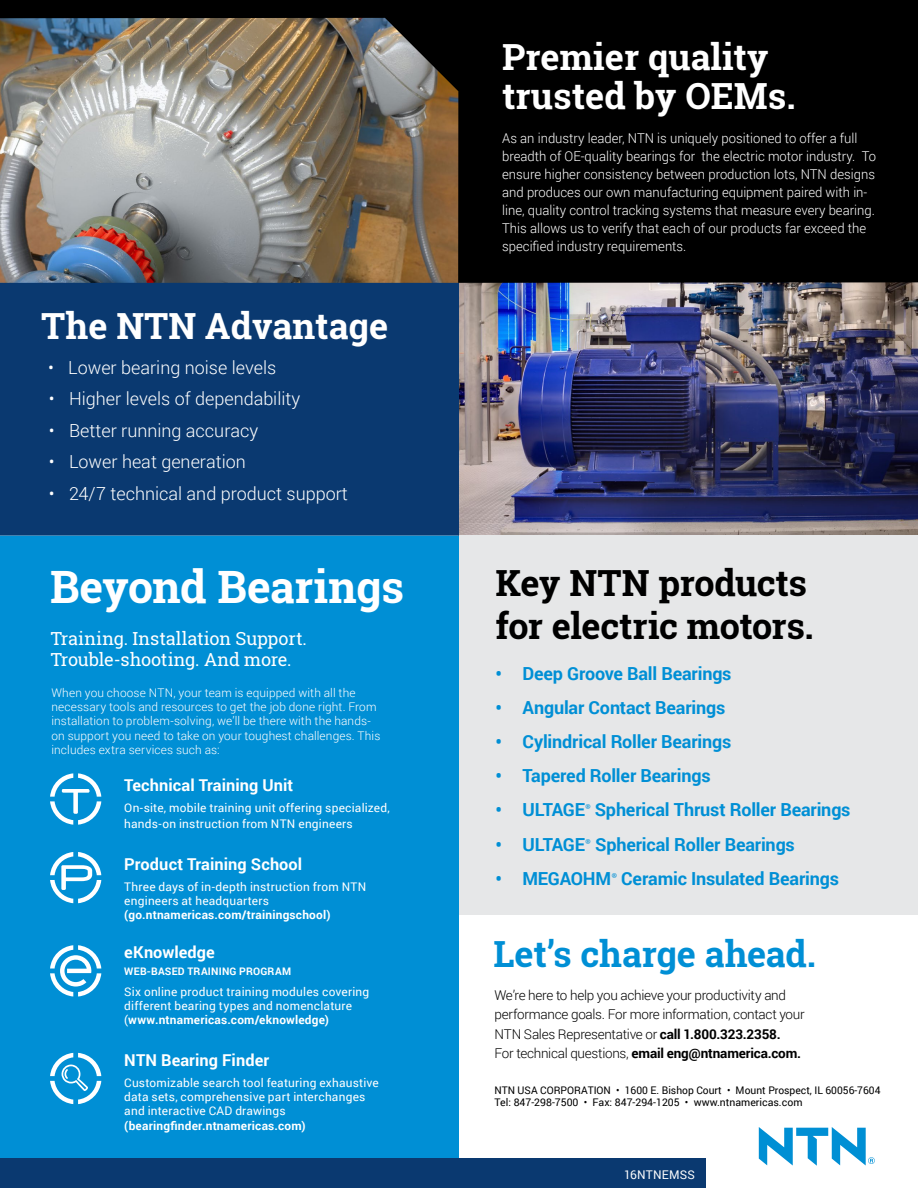
<style>
.page{position:relative;width:918px;height:1188px;background:#fff}
.page>*{position:absolute;margin:0;border:0;box-sizing:border-box;transform-origin:0 0}
.t1{font:700 44.55px "Roboto Slab";letter-spacing:-.01em;color:#fff}
.t2{font:700 36px/39px "Roboto Slab";color:#fff}
.t3{font:700 36px/43.2px "Roboto Slab";letter-spacing:-.01em;color:#000}
.t4{font:700 36px "Roboto Slab";letter-spacing:-.005em;color:#008fd5}
.t5{font:700 18px "Roboto";letter-spacing:-.01em;color:#008fd5}
.t6{font:300 18px "Roboto";color:#fff}
.t7{font:18px/21.6px "Roboto Slab";letter-spacing:-.01em;color:#fff}
.t8{font:700 16.35px "Roboto";letter-spacing:.005em;color:#fff}
.t9{font:300 13.5px/18px "Roboto";color:#fff}
.t10{font:300 13.5px/19.5px "Roboto";letter-spacing:-.02em;color:#000}
.t11{font:12px "Roboto";letter-spacing:.015em;color:#fff}
.t12{font:11.85px/14.2px "Roboto";letter-spacing:.015em;color:#fff}
.t13{font:300 11.85px/14.2px "Roboto";letter-spacing:.01em;color:#fff}
.t14{font:700 11.85px "Roboto";letter-spacing:.015em;color:#fff}
.t15{font:10.5px/12.6px "Roboto";color:#000}
.t16{font:700 10.35px "Roboto";letter-spacing:.025em;color:#fff}
.s1{font-weight:700}
.s2{font-family:"Minion Pro";font-weight:400}
</style>
<div class="page">
<img style="left:459px;top:283px;width:459px;height:252px">
<div style="left:0;top:535px;width:459px;height:624px;background:#008fd5"></div>
<div style="left:459px;top:535px;width:459px;height:380px;background:#e6e7e8"></div>
<svg style="left:50px;top:773px;width:51px;height:52px"></svg>
<svg style="left:50px;top:852px;width:51px;height:51px"></svg>
<svg style="left:50px;top:945px;width:51px;height:52px"></svg>
<svg style="left:50px;top:1053px;width:51px;height:51px"></svg>
<div style="left:0;top:283px;width:459px;height:252px;background:#0a3970"></div>
<div style="left:0;top:1159px;width:706px;height:29px;background:#0a3970"></div>
<img style="left:0;top:0;width:918px;height:283px">
<svg style="left:759px;top:1127px;width:116px;height:39px"></svg>
<h2 class="t2" style="left:41px;top:306px;width:348px">The NTN Advantage</h2>
<h3 class="t6" style="left:48px;top:355px;width:230px">• Lower bearing noise levels</h3>
<h3 class="t6" style="left:49px;top:386px;width:253px">• Higher levels of dependability</h3>
<h3 class="t6" style="left:49px;top:418px;width:211px">• Better running accuracy</h3>
<h3 class="t6" style="left:49px;top:449px;width:198px">• Lower heat generation</h3>
<h3 class="t6" style="left:49px;top:481px;width:301px">• 24/7 technical and product support</h3>
<h1 class="t1" style="left:50px;top:556px;width:355px">Beyond Bearings</h1>
<h3 class="t7" style="left:51px;top:627px;width:258px">Training. Installation Support.<br>Trouble-shooting. And more.</h3>
<p class="t13" style="left:51px;top:685px;width:330px">When you choose NTN, your team is equipped with all the necessary tools and resources to get the job done right. From installation to problem-solving, we’ll be there with the hands&shy;on support you need to take on your toughest challenges. This includes extra services such as:</p>
<p class="t8" style="left:124px;top:774px;width:171px">Technical Training Unit</p>
<p class="t12" style="left:124px;top:799px;width:267px;line-height:15.9px">On-site, mobile training unit offering specialized, hands-on instruction from NTN engineers</p>
<p class="t8" style="left:124px;top:852px;width:179px">Product Training School</p>
<p class="t12" style="left:124px;top:879px;width:244px">Three days of in-depth instruction from NTN engineers at headquarters</p>
<p class="t14" style="left:124px;top:907px;width:208px">(go.ntnamericas.com/trainingschool)</p>
<p class="t8" style="left:124px;top:941px;width:92px">eKnowledge</p>
<p class="t16" style="left:124px;top:964px;width:168px">WEB-BASED TRAINING PROGRAM</p>
<p class="t12" style="left:124px;top:984px;width:247px">Six online product training modules covering different bearing types and nomenclature (<span class="s1">www.ntnamericas.com/eknowledge)</span></p>
<p class="t8" style="left:124px;top:1049px;width:146px">NTN Bearing Finder</p>
<p class="t12" style="left:124px;top:1075px;width:256px">Customizable search tool featuring exhaustive data sets, comprehensive part interchanges and interactive CAD drawings</p>
<p class="t14" style="left:124px;top:1117px;width:183px">(bearingfinder.ntnamericas.com)</p>
<h2 class="t2" style="left:502px;top:37px;width:295px">Premier quality trusted by OEMs.</h2>
<p class="t9" style="left:502px;top:129px;width:375px">As an industry leader, NTN is uniquely positioned to offer a full breadth of OE-quality bearings for the electric motor industry. To ensure higher consistency between production lots, NTN designs and produces our own manufacturing equipment paired with in&shy;line, quality control tracking systems that measure every bearing.<br>This allows us to verify that each of our products far exceed the specified industry requirements.</p>
<h2 class="t3" style="left:495px;top:561px;width:320px">Key NTN products for electric motors.</h2>
<h3 class="t5" style="left:495px;top:660px;width:238px">• Deep Groove Ball Bearings</h3>
<h3 class="t5" style="left:495px;top:695px;width:232px">• Angular Contact Bearings</h3>
<h3 class="t5" style="left:495px;top:729px;width:237px">• Cylindrical Roller Bearings</h3>
<h3 class="t5" style="left:495px;top:763px;width:217px">• Tapered Roller Bearings</h3>
<h3 class="t5" style="left:495px;top:797px;width:357px">• ULTAGE<span class="s2">®</span> Spherical Thrust Roller Bearings</h3>
<h3 class="t5" style="left:495px;top:831px;width:301px">• ULTAGE<span class="s2">®</span> Spherical Roller Bearings</h3>
<h3 class="t5" style="left:495px;top:866px;width:345px">• MEGAOHM<span class="s2">®</span> Ceramic Insulated Bearings</h3>
<h2 class="t4" style="left:494px;top:929px;width:324px">Let’s charge ahead.</h2>
<p class="t10" style="left:494px;top:985px;width:312px">We’re here to help you achieve your productivity and performance goals. For more information, contact your NTN Sales Representative or <span class="s1">call 1.800.323.2358.<br></span>For technical questions, <span class="s1">email eng@ntnamerica.com.</span></p>
<p class="t15" style="left:495px;top:1083px;width:387px">NTN USA CORPORATION • 1600 E. Bishop Court • Mount Prospect, IL 60056-7604<br>Tel: 847-298-7500 • Fax: 847-294-1205 • www.ntnamericas.com</p>
<p class="t11" style="left:624px;top:1167px;width:72px">16NTNEMSS</p>
</div>
